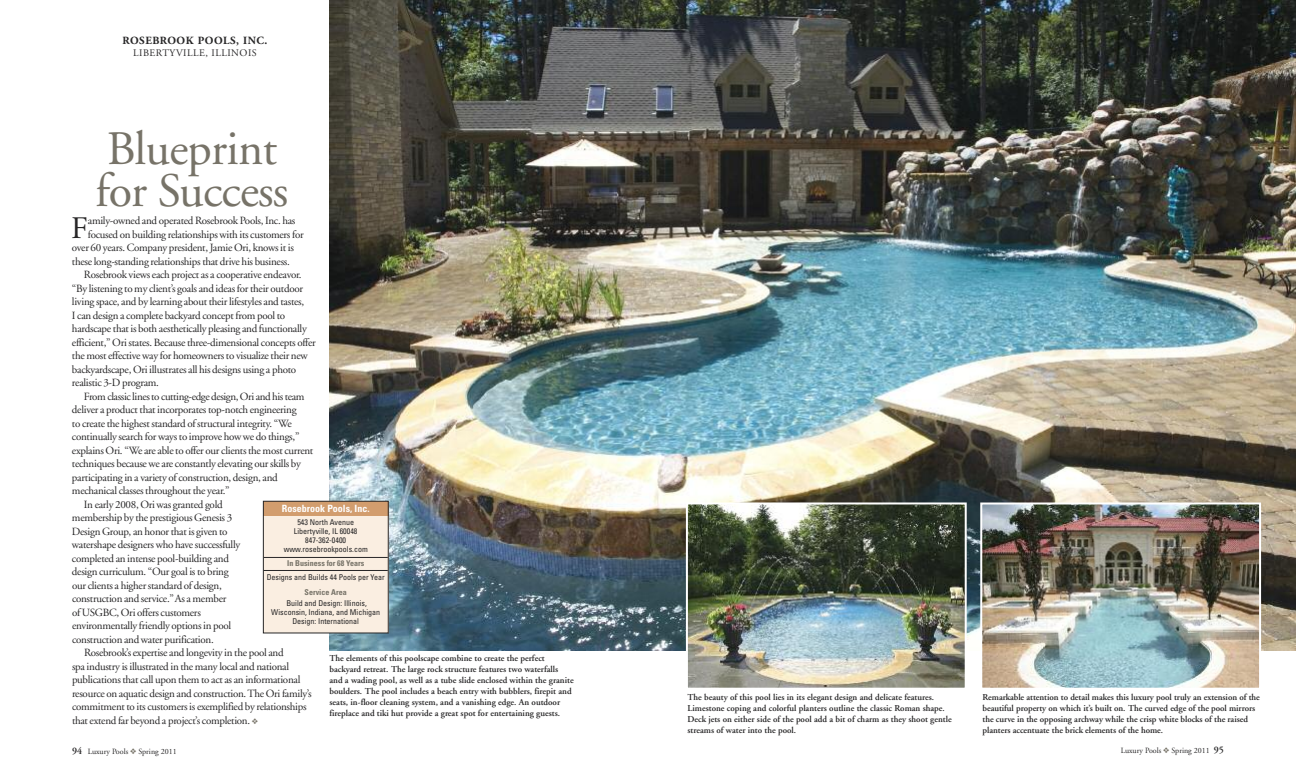
<style>
.page{position:relative;width:1296px;height:774px;background:#fff}
.page>*{position:absolute;margin:0;border:0;box-sizing:border-box;transform-origin:0 0}
.t1{font:48px/42px "Adobe Garamond";letter-spacing:-.015em;color:#777368}
.t2{font:31.3px "Adobe Garamond";color:#272627}
.t3{font:11px "Adobe Garamond";letter-spacing:-.025em;color:#272627}
.t4{font:700 11px "Adobe Garamond";letter-spacing:.05em;color:#272627}
.t5{font:10px "Adobe Garamond";letter-spacing:.05em;color:#272627}
.t6{font:700 condensed 10px "Univers";color:#fff}
.t7{font:600 9px/11px "Adobe Garamond";color:#272627}
.t8{font:condensed 8px/9px "Univers";color:#272627;text-align:center}
.t9{font:8px "Adobe Garamond";color:#272627}
.t10{font:700 condensed 8px "Univers";color:#777368}
.s1{color:#777368}
.s2{font-weight:600;font-size:10px}
</style>
<div class="page">
<img style="left:329px;top:0;width:967px;height:651px">
<div style="left:263px;top:501px;width:125px;height:132px;background:#faeee1"></div>
<div style="left:263px;top:501px;width:125px;height:15px;background:#d29d6e"></div>
<div style="left:263px;top:501px;width:125px;height:132px;border:1px solid #272627"></div>
<hr style="left:264px;top:557px;width:124px;height:1px;background:#272627">
<hr style="left:264px;top:570px;width:124px;height:1px;background:#272627">
<img style="left:689px;top:505px;width:275px;height:182px">
<div style="left:686px;top:502px;width:281px;height:188px;border:2px solid #fff"></div>
<img style="left:983px;top:506px;width:275px;height:181px">
<div style="left:980px;top:503px;width:281px;height:187px;border:2px solid #fff"></div>
<p class="t4" style="left:122px;top:36px;width:147px">ROSEBROOK POOLS, INC.</p>
<p class="t5" style="left:133px;top:49px;width:125px">LIBERTYVILLE, ILLINOIS</p>
<h1 class="t1" style="left:96px;top:132px;width:194px">Blueprint for Success</h1>
<h2 class="t2" style="left:71px;top:215px;width:18px">F</h2>
<p class="t3" style="left:88px;top:216px;width:209px">amily-owned and operated Rosebrook Pools, Inc. has</p>
<p class="t3" style="left:88px;top:230px;width:217px">focused on building relationships with its customers for</p>
<p class="t3" style="left:72px;top:243px;width:223px">over 60 years. Company president, Jamie Ori, knows it is</p>
<p class="t3" style="left:72px;top:257px;width:219px">these long-standing relationships that drive his business.</p>
<p class="t3" style="left:84px;top:270px;width:219px">Rosebrook views each project as a cooperative endeavor.</p>
<p class="t3" style="left:72px;top:284px;width:233px">“By listening to my client’s goals and ideas for their outdoor</p>
<p class="t3" style="left:72px;top:297px;width:234px">living space, and by learning about their lifestyles and tastes,</p>
<p class="t3" style="left:72px;top:311px;width:215px">I can design a complete backyard concept from pool to</p>
<p class="t3" style="left:72px;top:324px;width:236px">hardscape that is both aesthetically pleasing and functionally</p>
<p class="t3" style="left:72px;top:338px;width:245px">efficient,” Ori states. Because three-dimensional concepts offer</p>
<p class="t3" style="left:72px;top:351px;width:237px">the most effective way for homeowners to visualize their new</p>
<p class="t3" style="left:72px;top:365px;width:226px">backyardscape, Ori illustrates all his designs using a photo</p>
<p class="t3" style="left:72px;top:378px;width:89px">realistic 3-D program.</p>
<p class="t3" style="left:84px;top:392px;width:222px">From classic lines to cutting-edge design, Ori and his team</p>
<p class="t3" style="left:72px;top:405px;width:226px">deliver a product that incorporates top-notch engineering</p>
<p class="t3" style="left:72px;top:419px;width:221px">to create the highest standard of structural integrity. “We</p>
<p class="t3" style="left:72px;top:432px;width:229px">continually search for ways to improve how we do things,”</p>
<p class="t3" style="left:72px;top:446px;width:243px">explains Ori. “We are able to offer our clients the most current</p>
<p class="t3" style="left:72px;top:459px;width:230px">techniques because we are constantly elevating our skills by</p>
<p class="t3" style="left:72px;top:473px;width:207px">participating in a variety of construction, design, and</p>
<p class="t3" style="left:72px;top:486px;width:159px">mechanical classes throughout the year.”</p>
<p class="t3" style="left:84px;top:500px;width:140px">In early 2008, Ori was granted gold</p>
<p class="t3" style="left:72px;top:513px;width:162px">membership by the prestigious Genesis 3</p>
<p class="t3" style="left:72px;top:527px;width:157px">Design Group, an honor that is given to</p>
<p class="t3" style="left:72px;top:540px;width:170px">watershape designers who have successfully</p>
<p class="t3" style="left:72px;top:554px;width:159px">completed an intense pool-building and</p>
<p class="t3" style="left:72px;top:567px;width:158px">design curriculum. “Our goal is to bring</p>
<p class="t3" style="left:72px;top:581px;width:151px">our clients a higher standard of design,</p>
<p class="t3" style="left:72px;top:594px;width:156px">construction and service.”As a member</p>
<p class="t3" style="left:72px;top:608px;width:130px">ofUSGBC, Ori offers customers</p>
<p class="t3" style="left:72px;top:621px;width:161px">environmentally friendly options in pool</p>
<p class="t3" style="left:72px;top:635px;width:143px">construction and water purification.</p>
<p class="t3" style="left:84px;top:648px;width:201px">Rosebrook’s expertise and longevity in the pool and</p>
<p class="t3" style="left:72px;top:662px;width:219px">spa industry is illustrated in the many local and national</p>
<p class="t3" style="left:72px;top:675px;width:230px">publications that call upon them to act as an informational</p>
<p class="t3" style="left:72px;top:689px;width:241px">resource on aquatic design and construction.The Ori family’s</p>
<p class="t3" style="left:72px;top:702px;width:236px">commitment to its customers is exemplified by relationships</p>
<p class="t3" style="left:72px;top:716px;width:188px">that extend far beyond a project’s completion. <span class="s1">❖</span></p>
<p class="t6" style="left:282px;top:505px;width:89px">Rosebrook Pools, Inc.</p>
<p class="t8" style="left:284px;top:519px;width:86px">543 North Avenue<br>Libertyville, IL 60048<br>847-362-0400 www.rosebrookpools.com</p>
<p class="t10" style="left:287px;top:561px;width:79px">In Business for 68 Years</p>
<p class="t8" style="left:267px;top:574px;width:120px">Designs and Builds 44 Pools per Year</p>
<p class="t10" style="left:305px;top:590px;width:44px">Service Area</p>
<p class="t8" style="left:271px;top:600px;width:110px">Build and Design: Illinois,<br>Wisconsin, Indiana, and Michigan<br>Design: International</p>
<p class="t7" style="left:329px;top:654px;width:246px">The elements of this poolscape combine to create the perfect backyard retreat. The large rock structure features two waterfalls and a wading pool, as well as a tube slide enclosed within the granite boulders. The pool includes a beach entry with bubblers, firepit and seats, in-floor cleaning system, and a vanishing edge. An outdoor fireplace and tiki hut provide a great spot for entertaining guests.</p>
<p class="t9" style="left:72px;top:748px;width:106px"><span class="s2">94</span> Luxury Pools <span class="s1">❖</span> Spring 2011</p>
<p class="t7" style="left:687px;top:692px;width:266px">The beauty of this pool lies in its elegant design and delicate features.<br>Limestone coping and colorful planters outline the classic Roman shape.<br>Deck jets on either side of the pool add a bit of charm as they shoot gentle streams of water into the pool.</p>
<p class="t7" style="left:983px;top:692px;width:279px">Remarkable attention to detail makes this luxury pool truly an extension of the beautiful property on which it’s built on. The curved edge of the pool mirrors the curve in the opposing archway while the crisp white blocks of the raised planters accentuate the brick elements of the home.</p>
<p class="t9" style="left:1121px;top:748px;width:105px">Luxury Pools <span class="s1">❖</span> Spring 2011 <span class="s2">95</span></p>
</div>
